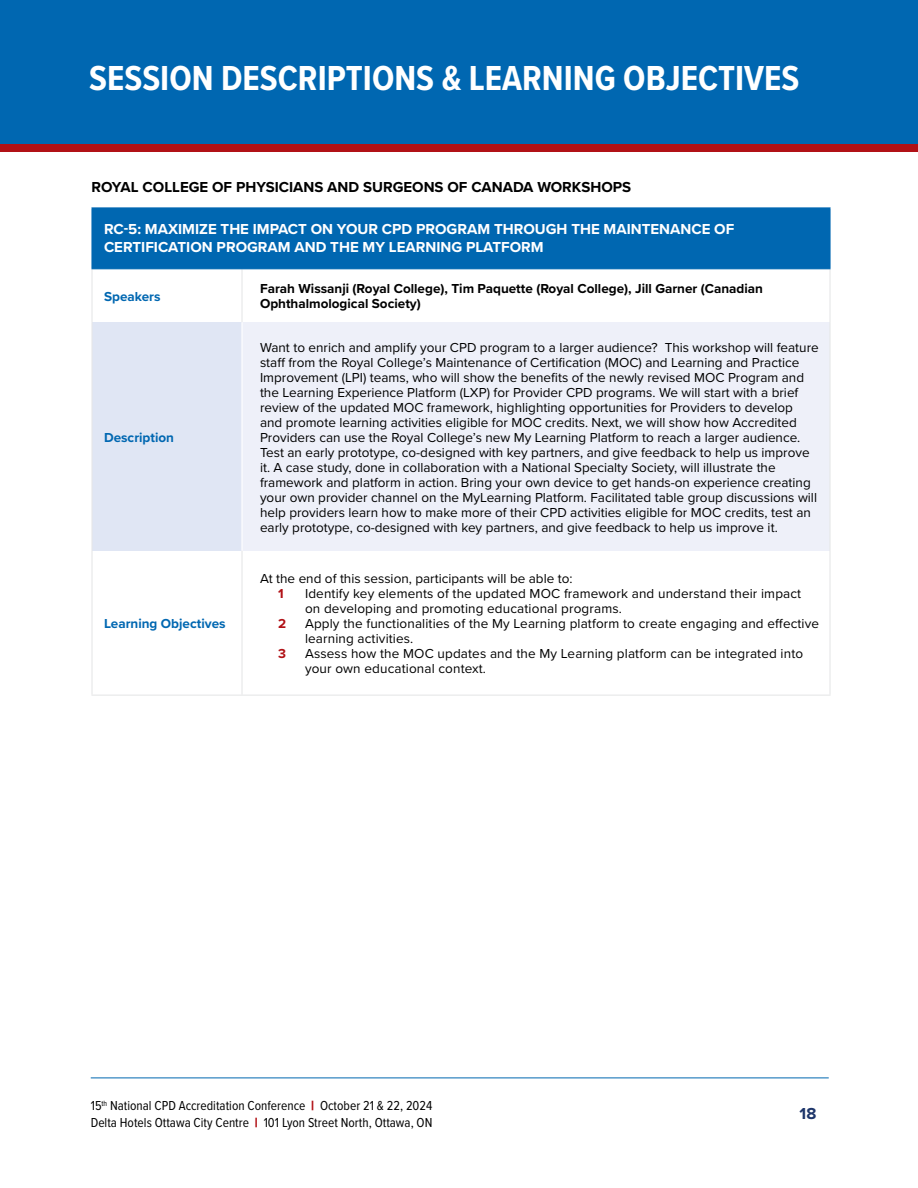
<style>
.page{position:relative;width:918px;height:1188px;background:#fff}
.page>*{position:absolute;margin:0;border:0;box-sizing:border-box;transform-origin:0 0}
.t1{font:700 36px "Proxima Nova Cond";color:#fff}
.t2{font:700 16.5px "Proxima Nova";color:#1e366b}
.Table_Heading{font:700 15px/18px "Proxima Nova";color:#fff}
.t3{font:700 15px "Proxima Nova";color:#000}
.Table_Body_Copy{font:13.5px/15px "Proxima Nova";color:#000}
.t4{font:13.5px/16.5px "Proxima Nova Cond";color:#000}
.Table_Body_Copy-2{font:700 13.5px/15px "Proxima Nova";color:#000}
.Table_Body_Copy_no_space{font:13.5px "Proxima Nova";color:#000}
.Table_Body_Copy-3{font:700 13.5px "Proxima Nova";color:#0067b1}
.t5{font:700 13.5px "Proxima Nova";color:#b11116}
.s1{font-family:"Proxima Nova";font-weight:900;color:#b11116}
</style>
<div class="page">
<hr style="left:91px;top:1078px;width:738px;height:1px;background:#0067b1">
<div style="left:0;top:0;width:918px;height:146px;background:#0067b1"></div>
<div style="left:0;top:144px;width:918px;height:7px;background:#b11116"></div>
<div style="left:92px;top:208px;width:738px;height:61px;background:#0067b1"></div>
<svg style="left:93px;top:269px;width:736px;height:426px"></svg>
<div style="left:92px;top:322px;width:150px;height:229px;background:#e0e6f4"></div>
<div style="left:242px;top:322px;width:588px;height:229px;background:#eef0f9"></div>
<hr style="left:91px;top:695px;width:151px;height:1px;background:#e6e7e8">
<hr style="left:242px;top:695px;width:589px;height:1px;background:#e6e7e8">
<hr style="left:91px;top:269px;width:2px;height:53px;background:#e6e7e8">
<hr style="left:241px;top:269px;width:2px;height:53px;background:#e6e7e8">
<hr style="left:829px;top:269px;width:2px;height:53px;background:#e6e7e8">
<hr style="left:91px;top:322px;width:2px;height:229px;background:#e6e7e8">
<hr style="left:829px;top:322px;width:2px;height:229px;background:#e6e7e8">
<hr style="left:91px;top:551px;width:2px;height:144px;background:#e6e7e8">
<hr style="left:241px;top:551px;width:2px;height:144px;background:#e6e7e8">
<hr style="left:829px;top:551px;width:2px;height:144px;background:#e6e7e8">
<hr style="left:241px;top:322px;width:2px;height:229px;background:#fff">
<hr style="left:91px;top:207px;width:151px;height:2px;background:#0067b1">
<hr style="left:91px;top:209px;width:2px;height:59px;background:#0067b1">
<hr style="left:242px;top:207px;width:589px;height:2px;background:#0067b1">
<hr style="left:829px;top:209px;width:2px;height:59px;background:#0067b1">
<hr style="left:91px;top:268px;width:151px;height:1px;background:#0067b1">
<hr style="left:242px;top:268px;width:589px;height:1px;background:#0067b1">
<h1 class="t1" style="left:89px;top:57px;width:712px">SESSION DESCRIPTIONS &amp; LEARNING OBJECTIVES</h1>
<h4 class="t3" style="left:91px;top:176px;width:541px">ROYAL COLLEGE OF PHYSICIANS AND SURGEONS OF CANADA WORKSHOPS</h4>
<p class="Table_Heading" style="left:104px;top:219px;width:632px">RC-5: MAXIMIZE THE IMPACT ON YOUR CPD PROGRAM THROUGH THE MAINTENANCE OF<br>CERTIFICATION PROGRAM AND THE MY LEARNING PLATFORM</p>
<p class="Table_Body_Copy-3" style="left:104px;top:286px;width:58px">Speakers</p>
<p class="Table_Body_Copy-2" style="left:260px;top:281px;width:505px">Farah Wissanji (Royal College), Tim Paquette (Royal College), Jill Garner (Canadian<br>Ophthalmological Society)</p>
<p class="Table_Body_Copy-3" style="left:104px;top:427px;width:72px">Description</p>
<p class="Table_Body_Copy-3" style="left:104px;top:614px;width:123px">Learning Objectives</p>
<p class="Table_Body_Copy" style="left:260px;top:339px;width:560px">Want to enrich and amplify your CPD program to a larger audience? This workshop will feature staff from the Royal College’s Maintenance of Certification (MOC) and Learning and Practice Improvement (LPI) teams, who will show the benefits of the newly revised MOC Program and the Learning Experience Platform (LXP) for Provider CPD programs. We will start with a brief review of the updated MOC framework, highlighting opportunities for Providers to develop<br>and promote learning activities eligible for MOC credits. Next, we will show how Accredited Providers can use the Royal College’s new My Learning Platform to reach a larger audience.<br>Test an early prototype, co-designed with key partners, and give feedback to help us improve it. A case study, done in collaboration with a National Specialty Society, will illustrate the framework and platform in action. Bring your own device to get hands-on experience creating your own provider channel on the MyLearning Platform. Facilitated table group discussions will help providers learn how to make more of their CPD activities eligible for MOC credits, test an early prototype, co-designed with key partners, and give feedback to help us improve it.</p>
<p class="Table_Body_Copy_no_space" style="left:260px;top:569px;width:314px">At the end of this session, participants will be able to:</p>
<p class="t5" style="left:278px;top:584px;width:7px">1</p>
<p class="Table_Body_Copy" style="left:305px;top:586px;width:497px">Identify key elements of the updated MOC framework and understand their impact on developing and promoting educational programs.</p>
<p class="t5" style="left:278px;top:614px;width:10px">2</p>
<p class="Table_Body_Copy" style="left:305px;top:616px;width:516px">Apply the functionalities of the My Learning platform to create engaging and effective learning activities.</p>
<p class="t5" style="left:278px;top:644px;width:9px">3</p>
<p class="Table_Body_Copy" style="left:305px;top:646px;width:500px">Assess how the MOC updates and the My Learning platform can be integrated into your own educational context.</p>
<p class="t4" style="left:91px;top:1098px;width:343px">15<sup>th</sup> National CPD Accreditation Conference <span class="s1">|</span> October 21 &amp; 22, 2024<br>Delta Hotels Ottawa City Centre <span class="s1">|</span> 101 Lyon Street North, Ottawa, ON</p>
<h3 class="t2" style="left:800px;top:1102px;width:18px">18</h3>
</div>
